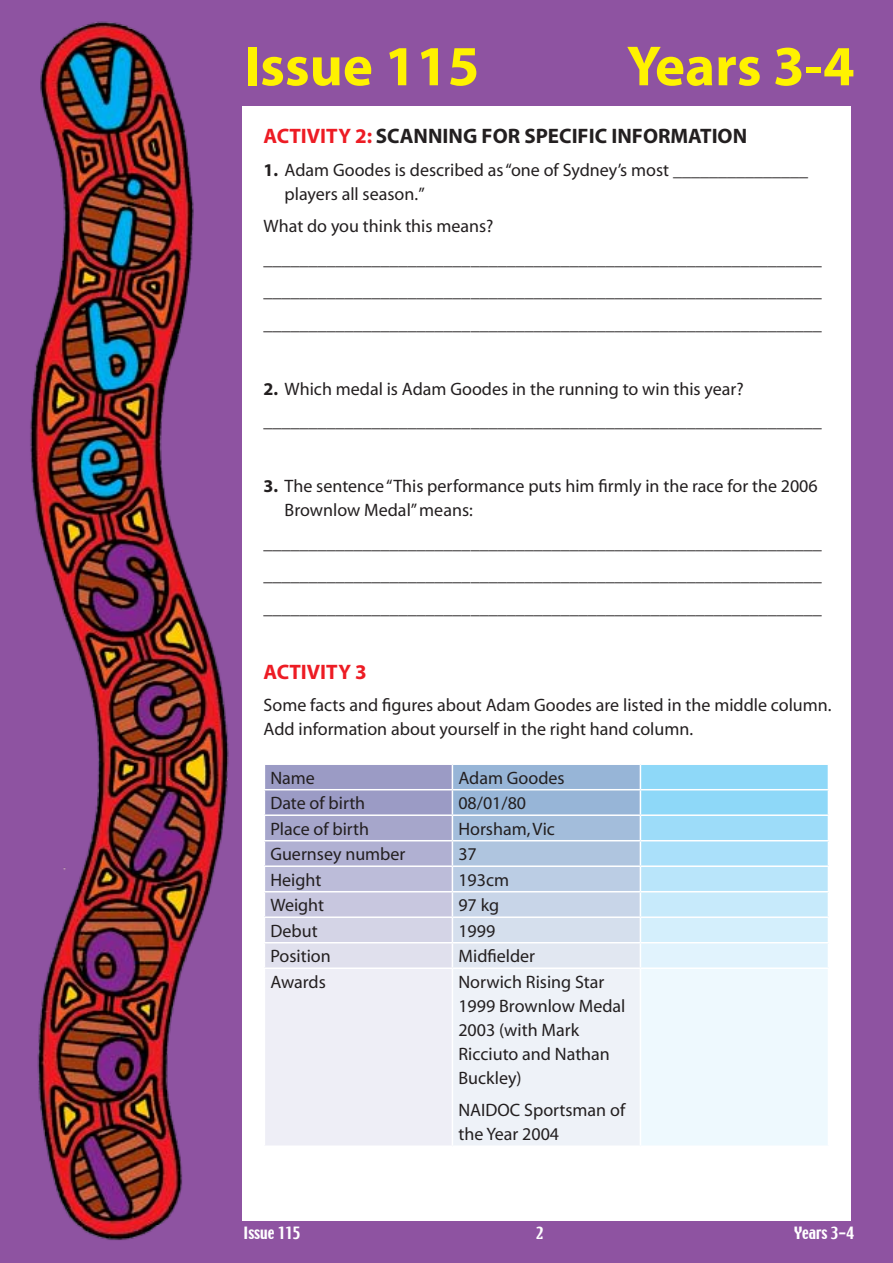
<style>
.page{position:relative;width:893px;height:1263px;background:#8e53a1}
.page>*{position:absolute;margin:0;border:0;box-sizing:border-box;transform-origin:0 0}
.t1{font:700 57px "Myriad";color:#fff200}
.t2{font:700 21px "Myriad";color:#231f20}
.t3{font:700 21px "Myriad";color:#ed1c24}
.t4{font:18px/24px "Myriad";color:#231f20}
.t5{font:15px "Techno";color:#fff}
.s1{color:#ed1c24}
.s2{font-weight:700}
</style>
<div class="page">
<img style="left:30px;top:21px;width:199px;height:1219px">
<div style="left:242px;top:106px;width:608px;height:1114px;background:#fff"></div>
<div style="left:264px;top:968px;width:188px;height:178px;background:#eeeef6"></div>
<div style="left:452px;top:968px;width:188px;height:178px;background:#eef2f8"></div>
<div style="left:640px;top:968px;width:188px;height:178px;background:#eef9fe"></div>
<svg style="left:264px;top:764px;width:565px;height:203px;background:#bad0e7"></svg>
<hr style="left:264px;top:967px;width:188px;height:2px;background:#fff">
<hr style="left:264px;top:969px;width:1px;height:176px;background:#fff">
<hr style="left:452px;top:967px;width:188px;height:2px;background:#fff">
<hr style="left:452px;top:969px;width:1px;height:176px;background:#fff">
<hr style="left:640px;top:967px;width:189px;height:2px;background:#fff">
<hr style="left:640px;top:969px;width:1px;height:176px;background:#fff">
<hr style="left:264px;top:1145px;width:188px;height:2px;background:#fff">
<hr style="left:452px;top:1145px;width:188px;height:2px;background:#fff">
<hr style="left:640px;top:1145px;width:189px;height:2px;background:#fff">
<h1 class="t1" style="left:244px;top:37px;width:237px">ISSUE 115</h1>
<h1 class="t1" style="left:627px;top:37px;width:229px">YEARS 3-4</h1>
<p class="t2" style="left:264px;top:125px;width:485px"><span class="s1">ACTIVITY 2:</span> SCANNING FOR SPECIFIC INFORMATION</p>
<p class="t4" style="left:285px;top:159px;width:525px;text-indent:-21px"><span class="s2">1.</span> Adam Goodes is described as “one of Sydney’s most _______________ players all season.”</p>
<p class="t4" style="left:264px;top:211px;width:559px;line-height:32.5px">What do you think this means? ______________________________________________________________ ______________________________________________________________ ______________________________________________________________</p>
<p class="t4" style="left:264px;top:373px;width:559px;line-height:32.5px"><span class="s2">2.</span> Which medal is Adam Goodes in the running to win this year? ______________________________________________________________</p>
<p class="t4" style="left:285px;top:475px;width:535px;text-indent:-21px"><span class="s2">3.</span> The sentence “This performance puts him firmly in the race for the 2006<br>Brownlow Medal” means:</p>
<p class="t4" style="left:264px;top:527px;width:559px;line-height:32.5px;text-align:justify">______________________________________________________________ ______________________________________________________________ ______________________________________________________________</p>
<p class="t3" style="left:264px;top:661px;width:105px">ACTIVITY 3</p>
<p class="t4" style="left:264px;top:694px;width:569px">Some facts and figures about Adam Goodes are listed in the middle column.<br>Add information about yourself in the right hand column.</p>
<p class="t4" style="left:270px;top:766px;width:46px">Name</p>
<p class="t4" style="left:458px;top:766px;width:108px">Adam Goodes</p>
<p class="t4" style="left:270px;top:792px;width:96px">Date of birth</p>
<p class="t4" style="left:458px;top:792px;width:69px">08/01/80</p>
<p class="t4" style="left:270px;top:817px;width:100px">Place of birth</p>
<p class="t4" style="left:458px;top:817px;width:98px">Horsham, Vic</p>
<p class="t4" style="left:270px;top:843px;width:137px">Guernsey number</p>
<p class="t4" style="left:458px;top:843px;width:20px">37</p>
<p class="t4" style="left:270px;top:868px;width:52px">Height</p>
<p class="t4" style="left:458px;top:868px;width:52px">193cm</p>
<p class="t4" style="left:270px;top:894px;width:55px">Weight</p>
<p class="t4" style="left:458px;top:894px;width:42px">97 kg</p>
<p class="t4" style="left:270px;top:919px;width:49px">Debut</p>
<p class="t4" style="left:458px;top:919px;width:38px">1999</p>
<p class="t4" style="left:270px;top:945px;width:62px">Position</p>
<p class="t4" style="left:458px;top:945px;width:78px">Midfielder</p>
<p class="t4" style="left:270px;top:970px;width:57px">Awards</p>
<p class="t4" style="left:458px;top:970px;width:168px">Norwich Rising Star<br>1999 Brownlow Medal<br>2003 (with Mark<br>Ricciuto and Nathan<br>Buckley)</p>
<p class="t4" style="left:458px;top:1099px;width:168px">NAIDOC Sportsman of the Year 2004</p>
<p class="t5" style="left:244px;top:1223px;width:58px">Issue 115</p>
<p class="t5" style="left:794px;top:1223px;width:62px">Years 3-4</p>
</div>
